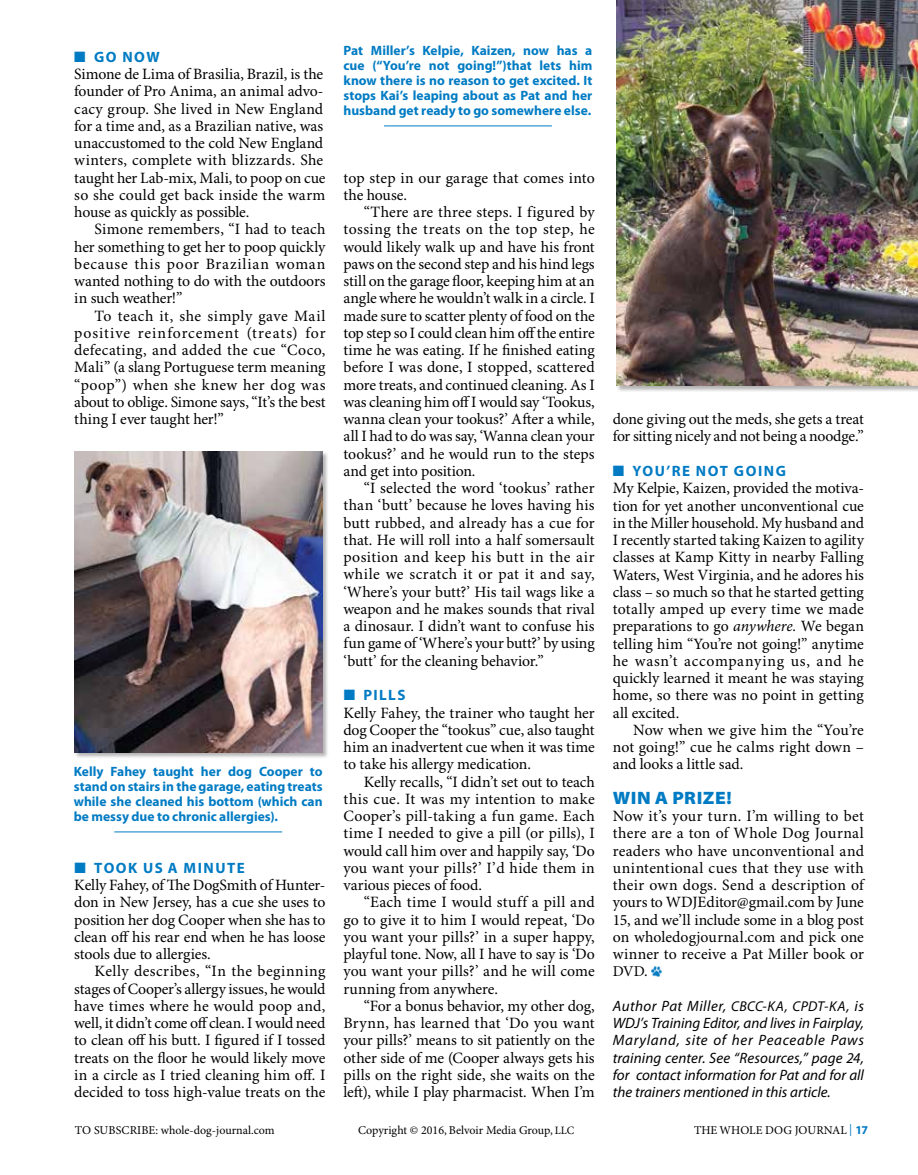
<style>
.page{position:relative;width:918px;height:1175px;background:#fff}
.page>*{position:absolute;margin:0;border:0;box-sizing:border-box;transform-origin:0 0}
.t1{font:900 semi-expanded 18px "Myriad Pro";letter-spacing:.03em;color:#007bc3}
.t2{font:15.75px/17.2px "Minion Pro";letter-spacing:-.005em;color:#000;text-align:justify}
.t3{font:italic 15px/17.2px "Myriad Pro";color:#000;text-align:justify}
.t4{font:700 15px "Myriad Pro";letter-spacing:.105em;color:#007bc3}
.t5{font:15px "Minion Pro";color:#000}
.t6{font:700 13.5px/15px "Myriad Pro";color:#007bc3;text-align:justify}
.t7{font:12px "Minion Pro";color:#000}
.s1{font-style:italic}
.s2{font-size:15.75px}
.s3{font-size:14.25px}
.s4{font-size:11.25px}
.s5{color:#007bc3}
.s6{font-family:"Myriad Pro";font-weight:700;color:#007bc3}
</style>
<div class="page">
<svg style="left:651px;top:966px;width:10px;height:10px"></svg>
<hr style="left:114px;top:831px;width:168px;height:1px;background:#007bc3">
<img style="left:616px;top:0;width:302px;height:385px">
<div style="left:74px;top:451px;width:256px;height:308px;background:#000;opacity:.3"></div>
<img style="left:74px;top:451px;width:249px;height:301px">
<hr style="left:384px;top:125px;width:168px;height:1px;background:#007bc3">
<p class="t4" style="left:74px;top:47px;width:85px">■ Go now</p>
<p class="t2" style="left:74px;top:66px;width:253px;text-align:left">Simone de Lima of Brasilia, Brazil, is the founder of Pro Anima, an animal advo&shy;cacy group. She lived in New England for a time and, as a Brazilian native, was unaccustomed to the cold New England winters, complete with blizzards. She taught her Lab-mix, Mali, to poop on cue so she could get back inside the warm house as quickly as possible.</p>
<p class="t2" style="left:74px;top:221px;width:253px;text-indent:20px">Simone remembers, “I had to teach her something to get her to poop quickly because this poor Brazilian woman wanted nothing to do with the outdoors in such weather!”</p>
<p class="t2" style="left:74px;top:307px;width:253px;text-indent:20px">To teach it, she simply gave Mail positive reinforcement (treats) for defecating, and added the cue “Coco, Mali” (a slang Portuguese term meaning “poop”) when she knew her dog was about to oblige. Simone says, “It’s the best thing I ever taught her!”</p>
<p class="t6" style="left:74px;top:763px;width:250px">Kelly Fahey taught her dog Cooper to stand on stairs in the garage, eating treats while she cleaned his bottom (which can be messy due to chronic allergies).</p>
<p class="t4" style="left:74px;top:858px;width:141px">■ Took us a minut</p>
<p class="t4" style="left:237px;top:858px;width:10px">e</p>
<p class="t2" style="left:74px;top:877px;width:253px">Kelly Fahey, of The DogSmith of Hunter&shy;don in New Jersey, has a cue she uses to position her dog Cooper when she has to clean off his rear end when he has loose stools due to allergies.</p>
<p class="t2" style="left:74px;top:963px;width:253px;text-indent:20px">Kelly describes, “In the beginning stages of Cooper’s allergy issues, he would have times where he would poop and, well, it didn’t come off clean. I would need to clean off his butt. I figured if I tossed treats on the floor he would likely move in a circle as I tried cleaning him off. I decided to toss high-value treats on the</p>
<p class="t6" style="left:344px;top:42px;width:250px">Pat Miller’s Kelpie, Kaizen, now has a cue (“You’re not going!”)that lets him know there is no reason to get excited. It stops Kai’s leaping about as Pat and her husband get ready to go somewhere else.</p>
<p class="t2" style="left:344px;top:169px;width:253px">top step in our garage that comes into the house.</p>
<p class="t2" style="left:343px;top:204px;width:253px;text-indent:20px">“There are three steps. I figured by tossing the treats on the top step, he would likely walk up and have his front paws on the second step and his hind legs still on the garage floor, keeping him at an angle where he wouldn’t walk in a circle. I made sure to scatter plenty of food on the top step so I could clean him off the entire time he was eating. If he finished eating before I was done, I stopped, scattered more treats, and continued cleaning. As I was cleaning him off I would say ‘Tookus, wanna clean your tookus?’ After a while, all I had to do was say, ‘Wanna clean your tookus?’ and he would run to the steps and get into position.</p>
<p class="t2" style="left:343px;top:480px;width:253px;text-indent:20px">“I selected the word ‘tookus’ rather than ‘butt’ because he loves having his butt rubbed, and already has a cue for that. He will roll into a half somersault position and keep his butt in the air while we scratch it or pat it and say, ‘Where’s your butt?’ His tail wags like a weapon and he makes sounds that rival a dinosaur. I didn’t want to confuse his fun game of ‘Where’s your butt?’ by using ‘butt’ for the cleaning behavior.”</p>
<p class="t4" style="left:344px;top:685px;width:62px">■ Pills</p>
<p class="t2" style="left:344px;top:704px;width:253px">Kelly Fahey, the trainer who taught her dog Cooper the “tookus” cue, also taught him an inadvertent cue when it was time to take his allergy medication.</p>
<p class="t2" style="left:344px;top:773px;width:253px;text-indent:20px">Kelly recalls, “I didn’t set out to teach this cue. It was my intention to make Cooper’s pill-taking a fun game. Each time I needed to give a pill (or pills), I would call him over and happily say, ‘Do you want your pills?’ I’d hide them in various pieces of food.</p>
<p class="t2" style="left:344px;top:894px;width:253px;text-indent:20px">“Each time I would stuff a pill and go to give it to him I would repeat, ‘Do you want your pills?’ in a super happy, playful tone. Now, all I have to say is ‘Do you want your pills?’ and he will come running from anywhere.</p>
<p class="t2" style="left:344px;top:997px;width:253px;text-indent:20px">“For a bonus behavior, my other dog, Brynn, has learned that ‘Do you want your pills?’ means to sit patiently on the other side of me (Cooper always gets his pills on the right side, she waits on the left), while I play pharmacist. When I’m</p>
<p class="t2" style="left:613px;top:411px;width:253px">done giving out the meds, she gets a treat for sitting nicely and not being a noodge.”</p>
<p class="t4" style="left:613px;top:461px;width:175px">■ You’re Not Going</p>
<p class="t2" style="left:613px;top:480px;width:253px">My Kelpie, Kaizen, provided the motiva&shy;tion for yet another unconventional cue in the Miller household. My husband and I recently started taking Kaizen to agility classes at Kamp Kitty in nearby Falling Waters, West Virginia, and he adores his class – so much so that he started getting totally amped up every time we made preparations to go <span class="s1">anywhere.</span> We began telling him “You’re not going!” anytime he wasn’t accompanying us, and he quickly learned it meant he was staying home, so there was no point in getting all excited.</p>
<p class="t2" style="left:613px;top:721px;width:253px;text-indent:20px">Now when we give him the “You’re not going!” cue he calms right down – and looks a little sad.</p>
<p class="t1" style="left:613px;top:787px;width:120px">WIN A PRIZE!</p>
<p class="t2" style="left:613px;top:808px;width:253px">Now it’s your turn. I’m willing to bet there are a ton of Whole Dog Journal readers who have unconventional and unintentional cues that they use with their own dogs. Send a description of yours to WDJEditor@gmail.com by June 15, and we’ll include some in a blog post on wholedogjournal.com and pick one winner to receive a Pat Miller book or</p>
<p class="t5" style="left:613px;top:962px;width:36px">DVD<span class="s2">.</span></p>
<p class="t3" style="left:613px;top:997px;width:253px">Author Pat Miller, <span class="s3">CBCC-KA, CPDT-KA</span>, is WDJ’s Training Editor, and lives in Fairplay, Maryland, site of her Peaceable Paws training center. See “Resources,” page 24, for contact information for Pat and for all the trainers mentioned in this article.</p>
<p class="t7" style="left:75px;top:1123px;width:201px">to subscribe: whole-dog-journal.com</p>
<p class="t7" style="left:358px;top:1123px;width:218px">Copyright © 2016, Belvoir Media Group, <span class="s4">LLC</span></p>
<p class="t7" style="left:694px;top:1123px;width:114px">THE WHOLE DOG JOUR</p>
<p class="t7" style="left:824px;top:1123px;width:46px">NAL <span class="s5">|</span> <span class="s6">17</span></p>
</div>
